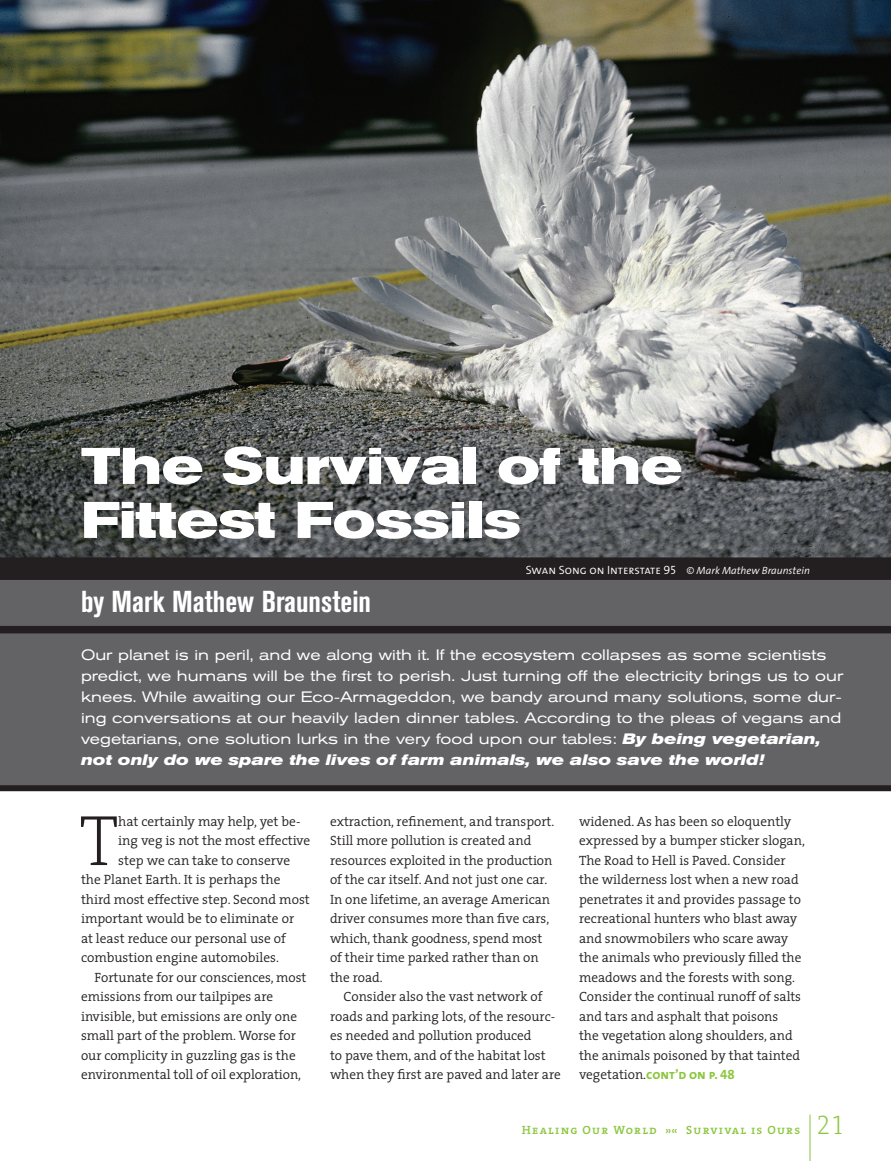
<style>
.page{position:relative;width:891px;height:1161px;background:#fff}
.page>*{position:absolute;margin:0;border:0;box-sizing:border-box;transform-origin:0 0}
.body_text{font:72px "The Serif Extra Light Caps";color:#231f20}
.headline{font:700 expanded 51px/54px "Akzidenz Grotesk BE";color:#fff}
.subhead{font:700 condensed 30px "Akzidenz Grotesk BE";color:#fff}
.footer_page{font:27px "The Serif Extra Light Caps";color:#8bc63e}
.intro_blurb{font:expanded 15px/21px "Akzidenz Grotesk BE";color:#fff}
.body_text-2{font:300 13.5px/19.5px "The Serif";color:#231f20}
.body_text_no_indent{font:300 13.5px "The Serif";color:#231f20}
.cutline{font:12px "The Sans Semi Light Caps";color:#fff}
.t1{font:12px "The Serif Semi Bold Caps";letter-spacing:.1em;color:#8bc63e}
.s1{font-family:"The Sans";font-weight:300;font-style:italic;font-size:10.5px}
.s2{font-weight:700;font-style:italic}
.s3{font-family:"The Sans Bold Caps";font-weight:400;color:#8bc63e}
</style>
<div class="page">
<div style="left:0;top:345px;width:891px;height:441px;background:#636366"></div>
<img style="left:0;top:0;width:891px;height:557px">
<div style="left:0;top:626px;width:891px;height:7px;background:#231f20"></div>
<div style="left:0;top:557px;width:891px;height:23px;background:#231f20"></div>
<div style="left:0;top:785px;width:891px;height:6px;background:#231f20"></div>
<hr style="left:810px;top:1115px;width:1px;height:46px;background:#8bc63e">
<p class="headline" style="left:81px;top:440px;width:603px">The Survival of the<br>Fittest Fossils</p>
<p class="subhead" style="left:81px;top:585px;width:292px">by Mark Mathew Braunstein</p>
<p class="cutline" style="left:526px;top:560px;width:286px">Swan Song on Interstate 95 <span class="s1">© Mark Mathew Braunstein</span></p>
<p class="intro_blurb" style="left:81px;top:645px;width:764px">Our planet is in peril, and we along with it. If the ecosystem collapses as some scientists predict, we humans will be the first to perish. Just turning off the electricity brings us to our knees. While awaiting our Eco-Armageddon, we bandy around many solutions, some dur&shy;ing conversations at our heavily laden dinner tables. According to the pleas of vegans and vegetarians, one solution lurks in the very food upon our tables: <span class="s2">By being vegetarian, not only do we spare the lives of farm animals, we also save the world!</span></p>
<p class="body_text_no_indent" style="left:118px;top:810px;width:184px">hat certainly may help, yet be-</p>
<p class="body_text_no_indent" style="left:118px;top:830px;width:194px">ing veg is not the most effective</p>
<p class="body_text_no_indent" style="left:118px;top:849px;width:173px">step we can take to conserve</p>
<p class="body_text_no_indent" style="left:81px;top:869px;width:201px">the Planet Earth. It is perhaps the</p>
<p class="body_text_no_indent" style="left:81px;top:888px;width:230px">third most effective step. Second most</p>
<p class="body_text_no_indent" style="left:81px;top:908px;width:215px">important would be to eliminate or</p>
<p class="body_text_no_indent" style="left:81px;top:927px;width:207px">at least reduce our personal use of</p>
<p class="body_text_no_indent" style="left:81px;top:947px;width:200px">combustion engine automobiles.</p>
<p class="body_text-2" style="left:81px;top:967px;width:227px;text-indent:14px">Fortunate for our consciences, most emissions from our tailpipes are invisible, but emissions are only one small part of the problem. Worse for our complicity in guzzling gas is the environmental toll of oil exploration,</p>
<p class="body_text" style="left:80px;top:781px;width:40px">T</p>
<p class="body_text-2" style="left:330px;top:811px;width:226px">extraction, refinement, and transport.<br>Still more pollution is created and resources exploited in the production of the car itself. And not just one car.<br>In one lifetime, an average American driver consumes more than five cars, which, thank goodness, spend most of their time parked rather than on the road.</p>
<p class="body_text-2" style="left:330px;top:987px;width:233px;text-indent:14px">Consider also the vast network of roads and parking lots, of the resourc&shy;es needed and pollution produced<br>to pave them, and of the habitat lost when they first are paved and later are</p>
<p class="body_text-2" style="left:579px;top:811px;width:227px">widened. As has been so eloquently expressed by a bumper sticker slogan, The Road to Hell is Paved. Consider the wilderness lost when a new road penetrates it and provides passage to recreational hunters who blast away and snowmobilers who scare away the animals who previously filled the meadows and the forests with song.<br>Consider the continual runoff of salts and tars and asphalt that poisons<br>the vegetation along shoulders, and the animals poisoned by that tainted vegetation.<span class="s3">cont’d on p. 48</span></p>
<p class="t1" style="left:522px;top:1120px;width:280px">Healing Our World »« Survival is Ours</p>
<p class="footer_page" style="left:816px;top:1103px;width:28px">21</p>
</div>
